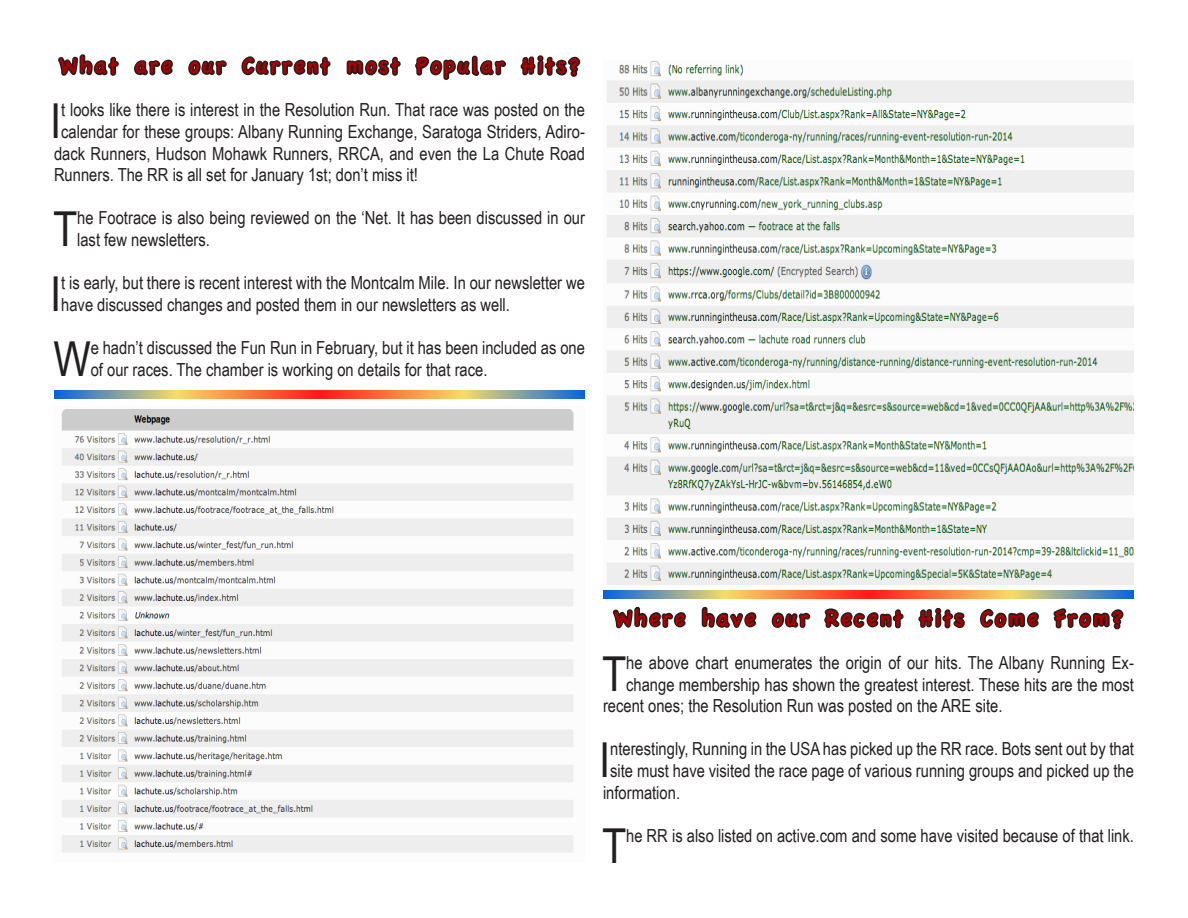
<style>
.page{position:relative;width:1188px;height:918px;background:#fff}
.page>*{position:absolute;margin:0;border:0;box-sizing:border-box;transform-origin:0 0}
.t1{font:48.15px "Arial Narrow";color:#231f20}
.Author{font:24px "Apple Casual";letter-spacing:.075em;color:#ad0000}
.t2{font:18px/21.6px "Arial Narrow";color:#231f20}
</style>
<div class="page">
<img style="left:61px;top:409px;width:513px;height:444px">
<img style="left:607px;top:61px;width:527px;height:524px">
<svg style="left:54px;top:390px;width:531px;height:8px;background:#c18a6d"></svg>
<svg style="left:603px;top:590px;width:531px;height:8px;background:#c0896d"></svg>
<svg style="left:58px;top:54px;width:61px;height:22px"></svg>
<svg style="left:134px;top:59px;width:39px;height:17px"></svg>
<svg style="left:188px;top:60px;width:39px;height:16px"></svg>
<svg style="left:241px;top:56px;width:90px;height:20px"></svg>
<svg style="left:346px;top:56px;width:55px;height:20px"></svg>
<svg style="left:415px;top:55px;width:91px;height:25px"></svg>
<svg style="left:520px;top:55px;width:61px;height:22px"></svg>
<svg style="left:612px;top:606px;width:74px;height:23px"></svg>
<svg style="left:699px;top:597px;width:60px;height:31px"></svg>
<svg style="left:771px;top:612px;width:40px;height:16px"></svg>
<svg style="left:824px;top:608px;width:80px;height:21px"></svg>
<svg style="left:918px;top:607px;width:47px;height:22px"></svg>
<svg style="left:980px;top:608px;width:59px;height:20px"></svg>
<svg style="left:1053px;top:608px;width:71px;height:22px"></svg>
<p class="Author" style="left:59px;top:53px;width:523px">What are our Current most Popular Hits?</p>
<p class="t1" style="left:50px;top:86px;width:12px">I</p>
<p class="t2" style="left:61px;top:99px;width:525px">t looks like there is interest in the Resolution Run. That race was posted on the</p>
<p class="t2" style="left:61px;top:120px;width:525px">calendar for these groups: Albany Running Exchange, Saratoga Striders, Adiro-</p>
<p class="t2" style="left:54px;top:142px;width:532px">dack Runners, Hudson Mohawk Runners, RRCA, and even the La Chute Road</p>
<p class="t2" style="left:54px;top:163px;width:365px">Runners. The RR is all set for January 1st; don’t miss it!</p>
<p class="t1" style="left:53px;top:194px;width:26px">T</p>
<p class="t2" style="left:77px;top:207px;width:509px">he Footrace is also being reviewed on the ‘Net. It has been discussed in our last few newsletters.</p>
<p class="t1" style="left:50px;top:259px;width:12px">I</p>
<p class="t2" style="left:61px;top:271px;width:525px">t is early, but there is recent interest with the Montcalm Mile. In our newsletter we have discussed changes and posted them in our newsletters as well.</p>
<p class="t1" style="left:53px;top:323px;width:39px">W</p>
<p class="t2" style="left:91px;top:336px;width:496px">e hadn’t discussed the Fun Run in February, but it has been included as one of our races. The chamber is working on details for that race.</p>
<p class="Author" style="left:613px;top:605px;width:512px">Where have our Recent Hits Come From?</p>
<p class="t1" style="left:602px;top:638px;width:26px">T</p>
<p class="t2" style="left:626px;top:651px;width:509px">he above chart enumerates the origin of our hits. The Albany Running Ex-</p>
<p class="t2" style="left:626px;top:673px;width:509px">change membership has shown the greatest interest. These hits are the most</p>
<p class="t2" style="left:603px;top:694px;width:401px">recent ones; the Resolution Run was posted on the ARE site.</p>
<p class="t1" style="left:599px;top:725px;width:12px">I</p>
<p class="t2" style="left:610px;top:738px;width:525px">nterestingly, Running in the USA has picked up the RR race. Bots sent out by that</p>
<p class="t2" style="left:610px;top:759px;width:525px">site must have visited the race page of various running groups and picked up the</p>
<p class="t2" style="left:603px;top:781px;width:79px">information.</p>
<p class="t1" style="left:602px;top:811px;width:26px">T</p>
<p class="t2" style="left:626px;top:824px;width:509px">he RR is also listed on active.com and some have visited because of that link.</p>
</div>
